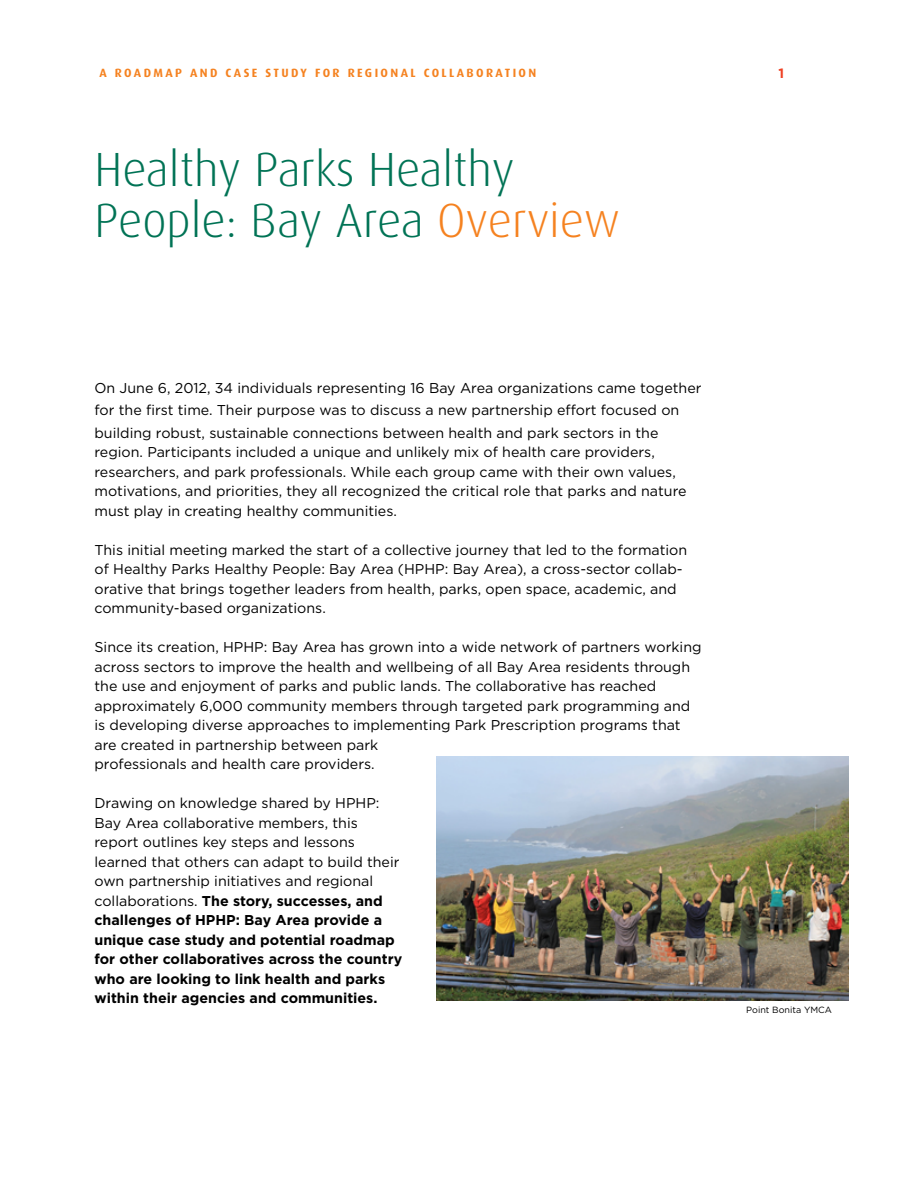
<style>
.page{position:relative;width:918px;height:1188px;background:#fff}
.page>*{position:absolute;margin:0;border:0;box-sizing:border-box;transform-origin:0 0}
.t1{font:300 48px/51px "Dax";color:#007355}
.t2{font:14.25px/19.5px "Gotham";color:#000}
.t3{font:700 14.25px/19.5px "Gotham";color:#000}
.t4{font:700 13.5px "Gotham";color:#ef4123}
.t5{font:700 12px "Dax";letter-spacing:.2em;color:#f58220}
.t6{font:9px "Gotham";color:#000}
.s1{color:#f58220}
.s2{font-weight:400}
</style>
<div class="page">
<img style="left:436px;top:756px;width:412px;height:244px">
<p class="t5" style="left:99px;top:66px;width:439px">A ROADMAP AND CASE STUDY FOR REGIONAL COLLABORATION</p>
<p class="t4" style="left:778px;top:65px;width:7px">1</p>
<h1 class="t1" style="left:94px;top:144px;width:527px">Healthy Parks Healthy<br>People: Bay Area <span class="s1">Overview</span></h1>
<p class="t2" style="left:94px;top:376px;width:609px;line-height:22.5px">On June 6, 2012, 34 individuals representing 16 Bay Area organizations came together for the first time. Their purpose was to discuss a new partnership effort focused on building robust, sustainable connections between health and park sectors in the</p>
<p class="t2" style="left:94px;top:442px;width:594px">region. Participants included a unique and unlikely mix of health care providers, researchers, and park professionals. While each group came with their own values, motivations, and priorities, they all recognized the critical role that parks and nature must play in creating healthy communities.</p>
<p class="t2" style="left:94px;top:540px;width:594px">This initial meeting marked the start of a collective journey that led to the formation of Healthy Parks Healthy People: Bay Area (HPHP: Bay Area), a cross-sector collab&shy;orative that brings together leaders from health, parks, open space, academic, and community-based organizations.</p>
<p class="t2" style="left:94px;top:637px;width:609px">Since its creation, HPHP: Bay Area has grown into a wide network of partners working across sectors to improve the health and wellbeing of all Bay Area residents through the use and enjoyment of parks and public lands. The collaborative has reached approximately 6,000 community members through targeted park programming and is developing diverse approaches to implementing Park Prescription programs that are created in partnership between park<br>professionals and health care providers.</p>
<p class="t3" style="left:94px;top:793px;width:309px"><span class="s2">Drawing on knowledge shared by HPHP:<br>Bay Area collaborative members, this report outlines key steps and lessons learned that others can adapt to build their own partnership initiatives and regional collaborations.</span> The story, successes, and challenges of HPHP: Bay Area provide a unique case study and potential roadmap for other collaboratives across the country who are looking to link health and parks within their agencies and communities.</p>
<p class="t6" style="left:746px;top:1004px;width:87px">Point Bonita YMCA</p>
</div>
